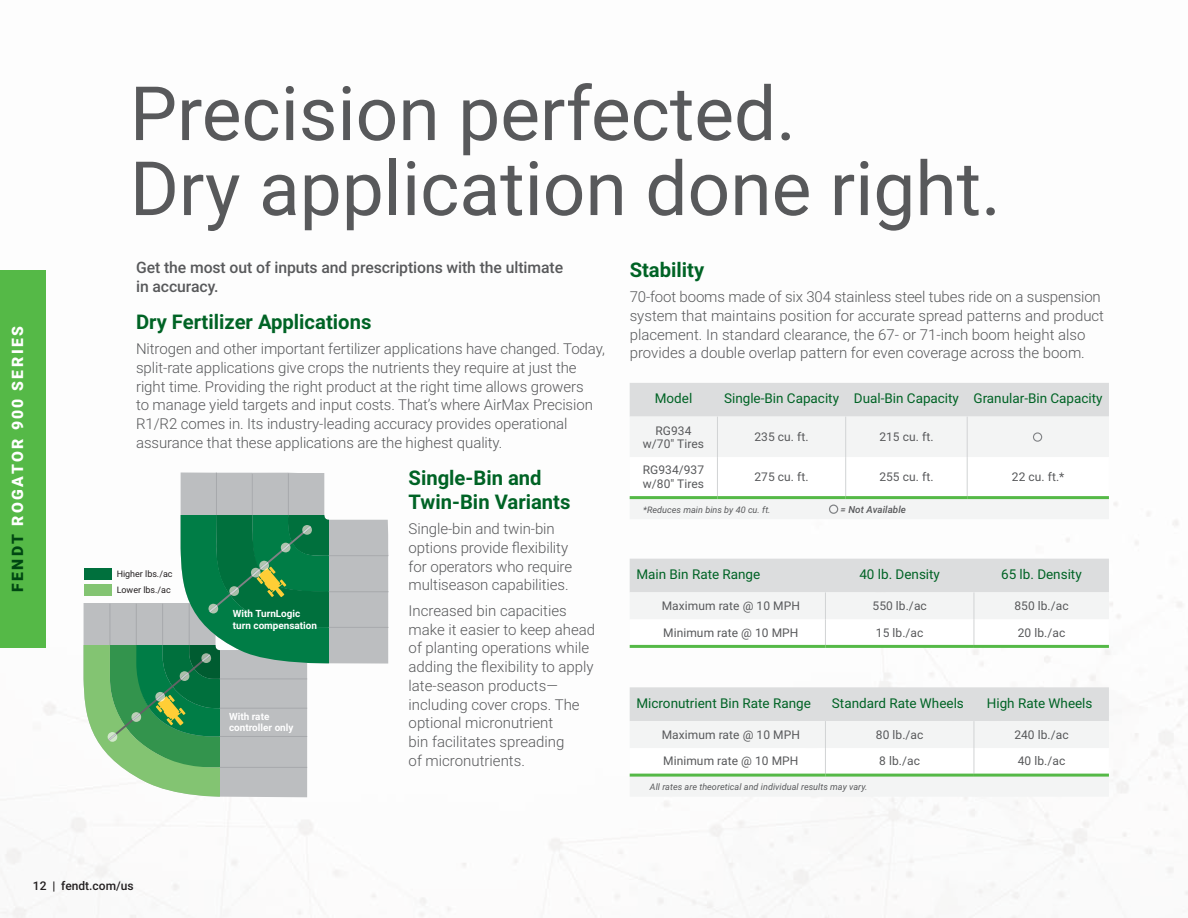
<style>
.page{position:relative;width:1188px;height:918px;background:#fff}
.page>*{position:absolute;margin:0;border:0;box-sizing:border-box;transform-origin:0 0}
.t1{font:75px/75px "Roboto";color:#58595b}
.t2{font:700 20.25px/24px "Roboto";color:#006325}
.t3{font:500 15.75px/18.8px "Roboto";letter-spacing:-.005em;color:#58595b}
.t4{font:900 15.75px "Roboto";letter-spacing:.16em;color:#fff}
.t5{font:300 15px/18.8px "Roboto";letter-spacing:-.005em;color:#58595b}
.t6{font:13.5px "Roboto";color:#006325}
.t7{font:12px/13.5px "Roboto";letter-spacing:.005em;color:#58595b;text-align:center}
.t8{font:500 12px "Roboto";color:#231f20}
.t9{font:700 9.9px/10.6px "Roboto";color:#fff}
.t10{font:italic 500 9.75px "Roboto";letter-spacing:.005em;color:#58595b}
.t11{font:italic 9px "Roboto";letter-spacing:.005em;color:#58595b}
.t12{font:9px/15.6px "Roboto";color:#231f20}
.s1{color:#004712}
</style>
<div class="page">
<img style="left:0;top:270px;width:1188px;height:648px">
<div style="left:0;top:270px;width:45px;height:378px;background:#55b947"></div>
<svg style="left:630px;top:687px;width:479px;height:110px"></svg>
<hr style="left:630px;top:774px;width:195px;height:3px;background:#55b947">
<hr style="left:825px;top:774px;width:149px;height:3px;background:#55b947">
<hr style="left:974px;top:774px;width:135px;height:3px;background:#55b947">
<svg style="left:630px;top:559px;width:479px;height:86px"></svg>
<hr style="left:630px;top:645px;width:195px;height:3px;background:#55b947">
<hr style="left:825px;top:645px;width:149px;height:3px;background:#55b947">
<hr style="left:974px;top:645px;width:135px;height:3px;background:#55b947">
<svg style="left:84px;top:472px;width:304px;height:325px"></svg>
<svg style="left:180px;top:672px;width:9px;height:8px"></svg>
<div style="left:84px;top:569px;width:28px;height:11px;background:#00703d"></div>
<div style="left:84px;top:584px;width:28px;height:11px;background:#83c472"></div>
<div style="left:630px;top:383px;width:479px;height:34px;background:#dcddde"></div>
<div style="left:630px;top:417px;width:479px;height:102px;background:#f3f4f4"></div>
<svg style="left:630px;top:457px;width:479px;height:39px"></svg>
<hr style="left:717px;top:417px;width:1px;height:40px;background:#d1d3d4">
<hr style="left:845px;top:417px;width:1px;height:40px;background:#d1d3d4">
<hr style="left:967px;top:417px;width:1px;height:40px;background:#d1d3d4">
<hr style="left:717px;top:457px;width:1px;height:39px;background:#d1d3d4">
<hr style="left:845px;top:457px;width:1px;height:39px;background:#d1d3d4">
<hr style="left:967px;top:457px;width:1px;height:39px;background:#d1d3d4">
<hr style="left:630px;top:496px;width:87px;height:3px;background:#55b947">
<hr style="left:717px;top:496px;width:129px;height:3px;background:#55b947">
<hr style="left:846px;top:496px;width:121px;height:3px;background:#55b947">
<hr style="left:967px;top:496px;width:142px;height:3px;background:#55b947">
<div style="left:829px;top:505px;width:9px;height:9px;border:1px solid #808285;border-radius:50%"></div>
<div style="left:1033px;top:432px;width:9px;height:10px;border:1px solid #808285;border-radius:50%"></div>
<p class="t4" style="left:7px;top:592px;width:268px;rotate:-90deg"><span class="s1">FENDT</span> ROGATOR 900 SERIES</p>
<h1 class="t1" style="left:130px;top:73px;width:872px">Precision perfected.<br>Dry application done right.</h1>
<p class="t3" style="left:136px;top:258px;width:429px">Get the most out of inputs and prescriptions with the ultimate in accuracy.</p>
<h2 class="t2" style="left:136px;top:309px;width:237px">Dry Fertilizer Applications</h2>
<p class="t5" style="left:136px;top:339px;width:470px">Nitrogen and other important fertilizer applications have changed. Today, split-rate applications give crops the nutrients they require at just the right time. Providing the right product at the right time allows growers<br>to manage yield targets and input costs. That’s where AirMax Precision R1/R2 comes in. Its industry-leading accuracy provides operational assurance that these applications are the highest quality.</p>
<h2 class="t2" style="left:409px;top:465px;width:163px">Single-Bin and<br>Twin-Bin Variants</h2>
<p class="t5" style="left:409px;top:519px;width:165px">Single-bin and twin-bin options provide flexibility for operators who require multiseason capabilities.</p>
<p class="t5" style="left:409px;top:601px;width:188px">Increased bin capacities make it easier to keep ahead of planting operations while adding the flexibility to apply late-season products— including cover crops. The optional micronutrient<br>bin facilitates spreading<br>of micronutrients.</p>
<p class="t12" style="left:117px;top:566px;width:57px">Higher lbs./ac<br>Lower lbs./ac</p>
<p class="t9" style="left:233px;top:607px;width:86px;line-height:12px">With TurnLogic turn compensation</p>
<p class="t9" style="left:229px;top:711px;width:66px">With rate controller only</p>
<h2 class="t2" style="left:630px;top:257px;width:76px">Stability</h2>
<p class="t5" style="left:630px;top:287px;width:476px">70-foot booms made of six 304 stainless steel tubes ride on a suspension system that maintains position for accurate spread patterns and product placement. In standard clearance, the 67- or 71-inch boom height also provides a double overlap pattern for even coverage across the boom.</p>
<p class="t6" style="left:655px;top:389px;width:39px">Model</p>
<p class="t6" style="left:724px;top:389px;width:380px">Single-Bin Capacity Dual-Bin Capacity Granular-Bin Capacity</p>
<p class="t7" style="left:643px;top:423px;width:63px">RG934 w/70" Tires</p>
<p class="t7" style="left:755px;top:430px;width:56px">235 cu. ft.</p>
<p class="t7" style="left:879px;top:430px;width:56px">215 cu. ft.</p>
<p class="t7" style="left:643px;top:463px;width:63px;text-align:left">RG934/937 w/80" Tires</p>
<p class="t7" style="left:755px;top:470px;width:56px">275 cu. ft.</p>
<p class="t7" style="left:879px;top:470px;width:56px">255 cu. ft.</p>
<p class="t7" style="left:1012px;top:470px;width:54px">22 cu. ft.*</p>
<p class="t11" style="left:643px;top:503px;width:129px">*Reduces main bins by 40 cu. ft.</p>
<p class="t10" style="left:841px;top:503px;width:67px">= Not Available</p>
<p class="t6" style="left:636px;top:565px;width:125px">Main Bin Rate Range</p>
<p class="t6" style="left:859px;top:565px;width:82px">40 lb. Density</p>
<p class="t6" style="left:1001px;top:565px;width:82px">65 lb. Density</p>
<p class="t7" style="left:662px;top:599px;width:140px">Maximum rate @ 10 MPH</p>
<p class="t7" style="left:873px;top:599px;width:56px">550 lb./ac</p>
<p class="t7" style="left:1014px;top:599px;width:56px">850 lb./ac</p>
<p class="t7" style="left:663px;top:625px;width:137px">Minimum rate @ 10 MPH</p>
<p class="t7" style="left:876px;top:625px;width:49px">15 lb./ac</p>
<p class="t7" style="left:1018px;top:625px;width:49px">20 lb./ac</p>
<p class="t6" style="left:636px;top:694px;width:176px">Micronutrient Bin Rate Range</p>
<p class="t6" style="left:832px;top:694px;width:133px">Standard Rate Wheels</p>
<p class="t6" style="left:987px;top:694px;width:107px">High Rate Wheels</p>
<p class="t7" style="left:662px;top:728px;width:140px">Maximum rate @ 10 MPH</p>
<p class="t7" style="left:876px;top:728px;width:49px">80 lb./ac</p>
<p class="t7" style="left:1014px;top:728px;width:56px">240 lb./ac</p>
<p class="t7" style="left:663px;top:754px;width:137px">Minimum rate @ 10 MPH</p>
<p class="t7" style="left:879px;top:754px;width:42px">8 lb./ac</p>
<p class="t7" style="left:1018px;top:754px;width:49px">40 lb./ac</p>
<p class="t11" style="left:650px;top:781px;width:219px">All rates are theoretical and individual results may vary.</p>
<p class="t8" style="left:33px;top:878px;width:102px">12 | fendt.com/us</p>
</div>
